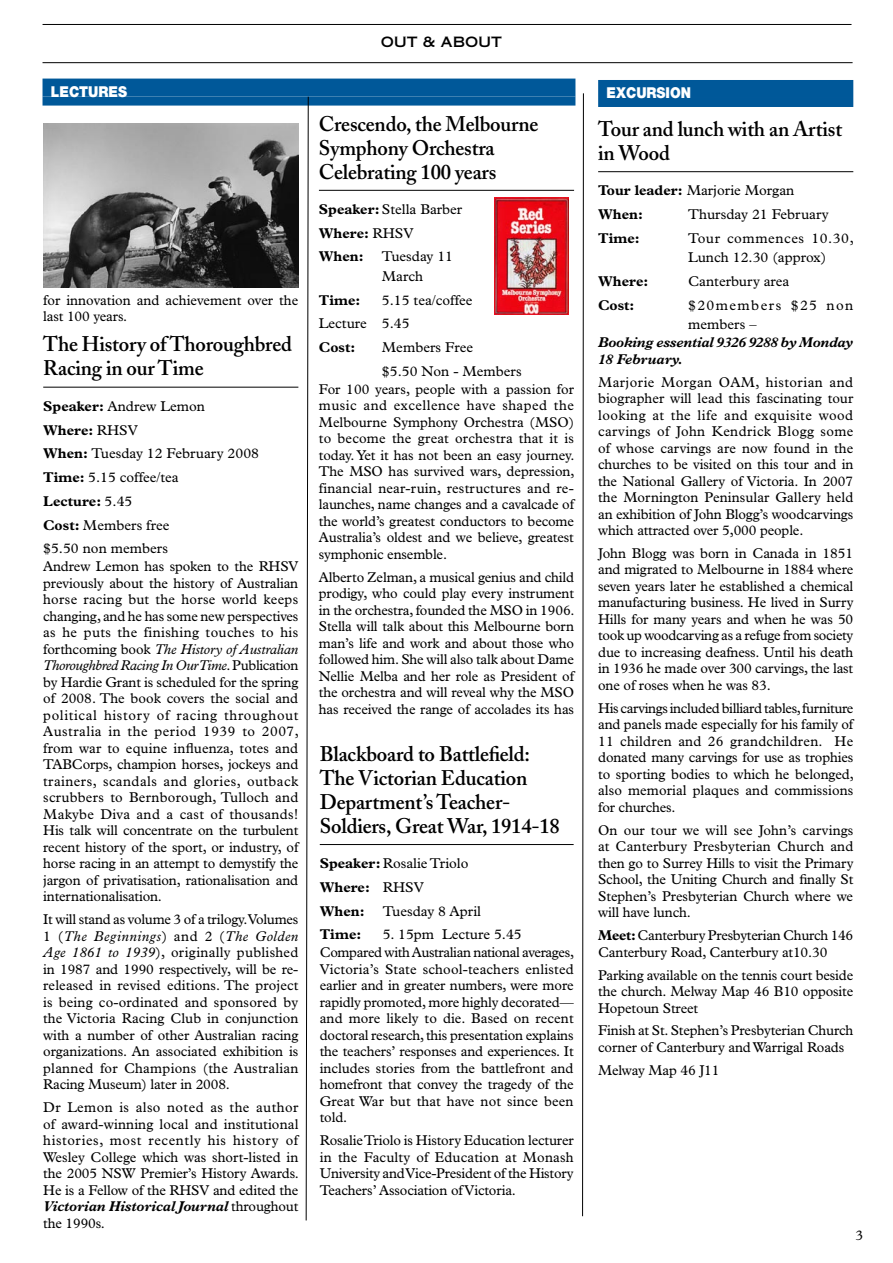
<style>
.page{position:relative;width:893px;height:1263px;background:#fff}
.page>*{position:absolute;margin:0;border:0;box-sizing:border-box;transform-origin:0 0}
.t1{font:600 21px/24px "Adobe Caslon";letter-spacing:-.01em;color:#000}
.t2{font:900 15px "Helvetica Neue";color:#fff;scale:.9 1}
.t3{font:14.25px/16.5px "Plantin";letter-spacing:-.01em;color:#000;text-align:justify}
.t4{font:700 14.25px/23.7px "Plantin";color:#000}
.t5{font:italic 700 14.25px/16.5px "Plantin";letter-spacing:-.015em;color:#000}
.t6{font:14.25px/19.5px "Plantin";letter-spacing:.02em;color:#000}
.t7{font:14.25px/19.5px "Plantin";letter-spacing:.095em;color:#000}
.t8{font:14.25px "Copperplate Thirty One AB";letter-spacing:-.01em;color:#000}
.s1{font-weight:700}
.s2{font-style:italic}
.s3{font-weight:700;font-style:italic}
.s4{font-weight:400}
</style>
<div class="page">
<hr style="left:43px;top:24px;width:808px;height:1px;background:#000">
<hr style="left:43px;top:62px;width:810px;height:1px;background:#000">
<div style="left:43px;top:79px;width:532px;height:18px;background:#005899"></div>
<div style="left:43px;top:97px;width:532px;height:9px;background:#005899"></div>
<hr style="left:43px;top:387px;width:255px;height:1px;background:#000">
<svg style="left:582px;top:93px;width:2px;height:1124px;background:#7f7f7f"></svg>
<svg style="left:305px;top:96px;width:4px;height:1125px"></svg>
<hr style="left:319px;top:190px;width:255px;height:1px;background:#000">
<img style="left:43px;top:123px;width:256px;height:165px">
<img style="left:495px;top:197px;width:73px;height:118px">
<div style="left:598px;top:80px;width:255px;height:18px;background:#005899"></div>
<div style="left:598px;top:98px;width:255px;height:9px;background:#005899"></div>
<hr style="left:598px;top:171px;width:255px;height:1px;background:#000">
<hr style="left:320px;top:844px;width:254px;height:1px;background:#000">
<p class="t2" style="left:51px;top:82px;width:86px">LECTURES</p>
<p class="t3" style="left:43px;top:291px;width:256px">for innovation and achievement over the last 1 00 years.</p>
<h1 class="t1" style="left:43px;top:332px;width:250px">The History of Thoroughbred<br>Racing in our Time</h1>
<p class="t3" style="left:43px;top:394px;width:217px;line-height:23.7px;text-align:left"><span class="s1">Speaker:</span> Andrew Lemon<br><span class="s1">Where:</span> RHSV<br><span class="s1">When:</span> Tuesday 1 2 February 2008<br><span class="s1">Time:</span> 5.1 5 coffee/tea<br><span class="s1">Lecture:</span> 5.45<br><span class="s1">Cost:</span> Members free<br>$5.50 non members</p>
<p class="t3" style="left:43px;top:558px;width:257px">Andrew Lemon has spoken to the RHSV previously about the history of Australian horse racing but the horse world keeps changing, and he has some new perspectives as he puts the finishing touches to his forthcoming book <span class="s2">The History of Australian Thoroughbred Racing In Our Time</span>. Publication by Hardie Grant is scheduled for the spring of 2008. The book covers the social and political history of racing throughout Australia in the period 1 939 to 2007, from war to equine influenza, totes and TABCorps, champion horses, jockeys and trainers, scandals and glories, outback scrubbers to Bernborough, Tulloch and Makybe Diva and a cast of thousands!<br>His talk will concentrate on the turbulent recent history of the sport, or industry, of horse racing in an attempt to demystify the jargon of privatisation, rationalisation and internationalisation.</p>
<p class="t3" style="left:43px;top:911px;width:257px">It will stand as volume 3 of a trilogy. Volumes 1 (<span class="s2">The Beginnings</span>) and 2 (<span class="s2">The Golden Age 1861 to 1939</span>), originally published in 1 987 and 1 990 respectively, will be re&shy;released in revised editions. The project is being co-ordinated and sponsored by the Victoria Racing Club in conjunction with a number of other Australian racing organizations. An associated exhibition is planned for Champions (the Australian Racing Museum) later in 2008.</p>
<p class="t3" style="left:43px;top:1099px;width:257px">Dr Lemon is also noted as the author of award-winning local and institutional histories, most recently his history of Wesley College which was short-listed in the 2005 NSW Premier’s History Awards.<br>He is a Fellow of the RHSV and edited the <span class="s3">Victorian Historical Journal</span> throughout the 1 990s.</p>
<p class="t8" style="left:381px;top:33px;width:123px">OUT &amp; ABOUT</p>
<h1 class="t1" style="left:319px;top:112px;width:221px">Crescendo, the Melbourne<br>Symphony Orchestra<br>Celebrating 100 years</h1>
<p class="t4" style="left:319px;top:197px;width:145px">Speaker: <span class="s4">Stella Barber<br></span>Where: <span class="s4">RHSV<br></span>When:</p>
<p class="t3" style="left:382px;top:247px;width:63px;line-height:19.5px">Tuesday 11<br>March</p>
<p class="t3" style="left:319px;top:288px;width:155px;line-height:23.7px;text-indent:63px">5.1 5 tea/coffee<br>Lecture 5.45</p>
<p class="t4" style="left:319px;top:335px;width:38px">Cost:</p>
<p class="t3" style="left:382px;top:335px;width:141px;line-height:23.7px">Members Free<br>$5.50 Non - Members</p>
<p class="t3" style="left:319px;top:381px;width:257px">For 1 00 years, people with a passion for music and excellence have shaped the Melbourne Symphony Orchestra (MSO) to become the great orchestra that it is today. Yet it has not been an easy journey.<br>The MSO has survived wars, depression, financial near-ruin, restructures and re&shy;launches, name changes and a cavalcade of the world’s greatest conductors to become Australia’s oldest and we believe, greatest symphonic ensemble.</p>
<p class="t3" style="left:319px;top:568px;width:257px">Alberto Zelman, a musical genius and child prodigy, who could play every instrument in the orchestra, founded the MSO in 1 906.<br>Stella will talk about this Melbourne born man’s life and work and about those who followed him. She will also talk about Dame Nellie Melba and her role as President of the orchestra and will reveal why the MSO has received the range of accolades its has</p>
<p class="t4" style="left:319px;top:288px;width:43px">Time:</p>
<h1 class="t1" style="left:320px;top:742px;width:242px">Blackboard to Battlefield:<br>The Victorian Education<br>Department’s Teacher-<br>Soldiers, Great War, 1914-18</h1>
<p class="t4" style="left:320px;top:851px;width:150px">Speaker: <span class="s4">Rosalie Triolo<br></span>Where: <span class="s4">RHSV<br></span>When:</p>
<p class="t3" style="left:383px;top:902px;width:100px">Tuesday 8 April</p>
<p class="t4" style="left:320px;top:922px;width:43px">Time:</p>
<p class="t3" style="left:320px;top:926px;width:256px;text-align:left;text-indent:63px">5. 1 5pm Lecture 5.45<br>Compared with Australian national averages, Victoria’s State school-teachers enlisted earlier and in greater numbers, were more rapidly promoted, more highly decorated— and more likely to die. Based on recent doctoral research, this presentation explains the teachers’ responses and experiences. It includes stories from the battlefront and homefront that convey the tragedy of the Great War but that have not since been told.</p>
<p class="t3" style="left:320px;top:1132px;width:255px">Rosalie Triolo is History Education lecturer in the Faculty of Education at Monash University and Vice-President of the History Teachers’ Association of Victoria.</p>
<p class="t2" style="left:607px;top:84px;width:34px">EXCURS</p>
<p class="t2" style="left:666px;top:84px;width:30px">ION</p>
<h1 class="t1" style="left:598px;top:117px;width:245px">Tour and lunch with an Artist in Wood</h1>
<p class="t4" style="left:598px;top:178px;width:198px">Tour leader: <span class="s4">Marjorie Morgan<br></span>When:</p>
<p class="t3" style="left:688px;top:206px;width:142px">Thursday 21 February</p>
<p class="t4" style="left:598px;top:226px;width:43px">Time:</p>
<p class="t6" style="left:688px;top:228px;width:167px">Tour commences 1 0.30,<br>Lunch 1 2.30 (approx)</p>
<p class="t4" style="left:598px;top:269px;width:52px">Where:</p>
<p class="t3" style="left:688px;top:273px;width:103px">Canterbury area</p>
<p class="t4" style="left:598px;top:293px;width:38px">Cost:</p>
<p class="t7" style="left:688px;top:295px;width:167px">$20members $25 non members –</p>
<p class="t5" style="left:598px;top:334px;width:257px">Booking essential 9326 9288 by Monday<br>18 February.</p>
<p class="t3" style="left:598px;top:373px;width:257px">Marjorie Morgan OAM, historian and biographer will lead this fascinating tour looking at the life and exquisite wood carvings of John Kendrick Blogg some of whose carvings are now found in the churches to be visited on this tour and in the National Gallery of Victoria. In 2007 the Mornington Peninsular Gallery held an exhibition of John Blogg’s woodcarvings which attracted over 5,000 people.</p>
<p class="t3" style="left:598px;top:545px;width:257px;text-align:left">John Blogg was born in Canada in 1 851 and migrated to Melbourne in 1 884 where seven years later he established a chemical manufacturing business. He lived in Surry Hills for many years and when he was 50 took up woodcarving as a refuge from society due to increasing deafness. Until his death in 1 936 he made over 300 carvings, the last one of roses when he was 83.</p>
<p class="t3" style="left:598px;top:700px;width:257px">His carvings included billiard tables, furniture and panels made especially for his family of 11 children and 26 grandchildren. He donated many carvings for use as trophies to sporting bodies to which he belonged, also memorial plaques and commissions for churches.</p>
<p class="t3" style="left:598px;top:821px;width:257px">On our tour we will see John’s carvings at Canterbury Presbyterian Church and then go to Surrey Hills to visit the Primary School, the Uniting Church and finally St Stephen’s Presbyterian Church where we will have lunch.</p>
<p class="t3" style="left:598px;top:927px;width:257px"><span class="s1">Meet:</span> Canterbury Presbyterian Church 1 46<br>Canterbury Road, Canterbury at1 0.30</p>
<p class="t3" style="left:598px;top:966px;width:257px">Parking available on the tennis court beside the church. Melway Map 46 B1 0 opposite Hopetoun Street</p>
<p class="t3" style="left:598px;top:1022px;width:257px">Finish at St. Stephen’s Presbyterian Church corner of Canterbury and Warrigal Roads</p>
<p class="t3" style="left:598px;top:1061px;width:113px">Melway Map 46 J11</p>
</div>
